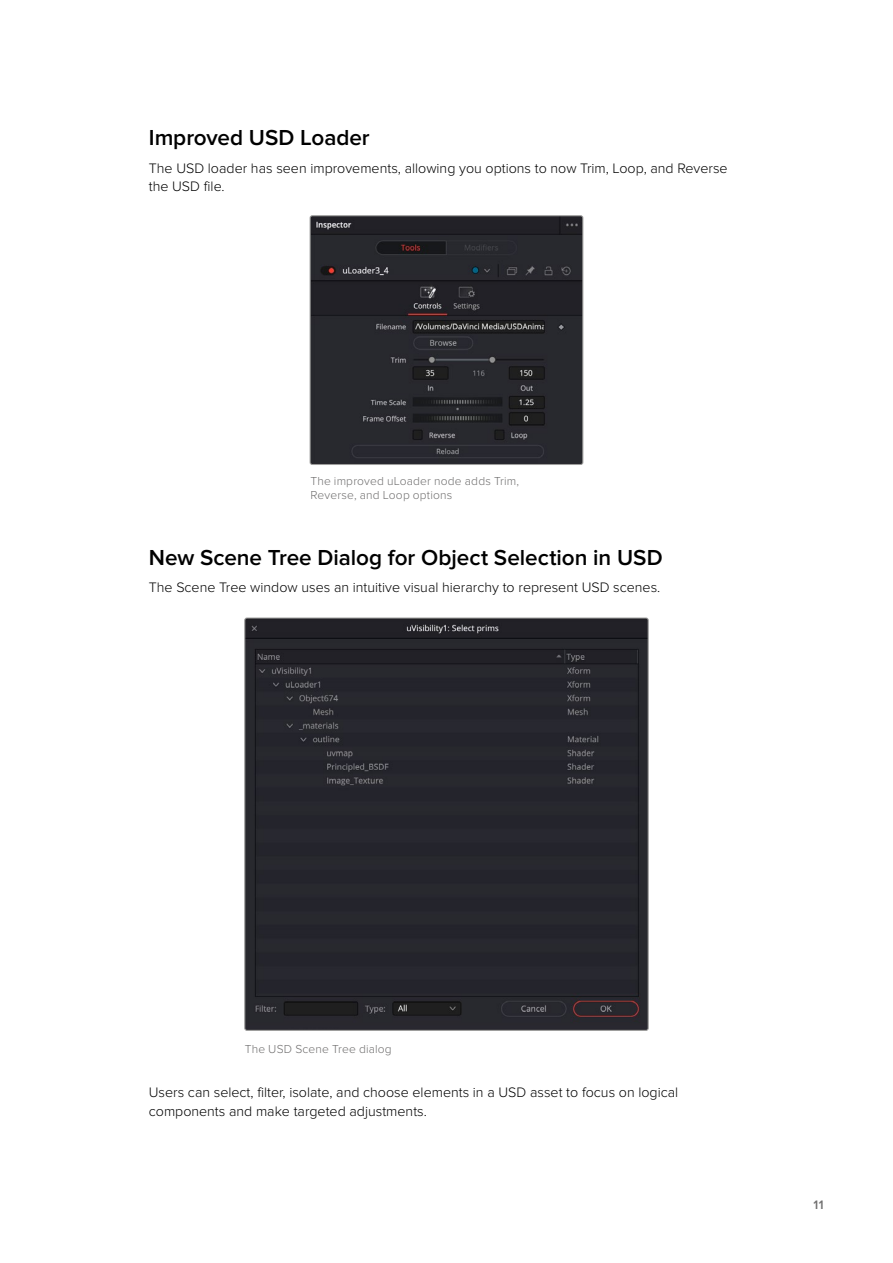
<style>
.page{position:relative;width:893px;height:1263px;background:#fff}
.page>*{position:absolute;margin:0;border:0;box-sizing:border-box;transform-origin:0 0}
.t1{font:600 22.5px "Proxima Nova";color:#000}
.t2{font:300 14.25px/18.8px "Proxima Nova";color:#000}
.t3{font:600 12.75px "Proxima Nova";color:#706f6f}
.t4{font:300 12px/14.4px "Proxima Nova";letter-spacing:.015em;color:#706f6f}
</style>
<div class="page">
<img style="left:312px;top:217px;width:269px;height:246px">
<div style="left:310px;top:215px;width:273px;height:250px;border:1px solid #9d9d9c;border-radius:2px"></div>
<div style="left:246px;top:619px;width:401px;height:410px;background:#26262d"></div>
<h1 class="t1" style="left:149px;top:125px;width:222px">Improved USD Loader</h1>
<p class="t2" style="left:149px;top:159px;width:580px">The USD loader has seen improvements, allowing you options to now Trim, Loop, and Reverse the USD file.</p>
<p class="t4" style="left:310px;top:474px;width:210px">The improved uLoader node adds Trim,<br>Reverse, and Loop options</p>
<h1 class="t1" style="left:149px;top:544px;width:515px">New Scene Tree Dialog for Object Selection in USD</h1>
<p class="t2" style="left:149px;top:578px;width:513px">The Scene Tree window uses an intuitive visual hierarchy to represent USD scenes.</p>
<p class="t4" style="left:245px;top:1042px;width:149px">The USD Scene Tree dialog</p>
<p class="t2" style="left:149px;top:1083px;width:531px">Users can select, filter, isolate, and choose elements in a USD asset to focus on logical components and make targeted adjustments.</p>
<p class="t3" style="left:814px;top:1198px;width:11px">11</p>
</div>
